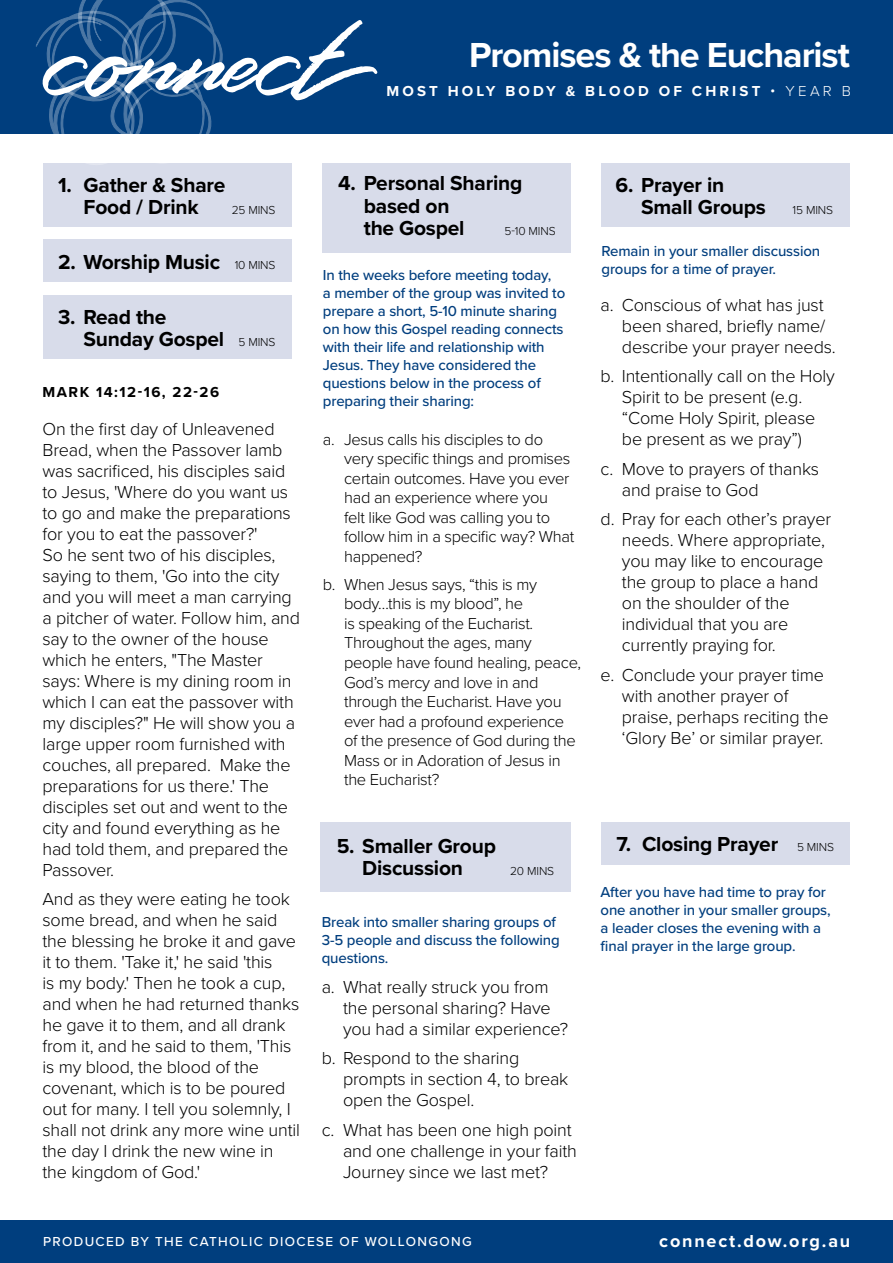
<style>
.page{position:relative;width:893px;height:1263px;background:#fff}
.page>*{position:absolute;margin:0;border:0;box-sizing:border-box;transform-origin:0 0}
.t1{font:700 36px "Proxima Nova";letter-spacing:-.03em;color:#fff}
.t2{font:700 21px/22.5px "Proxima Nova";letter-spacing:-.01em;color:#000}
.t3{font:300 18px/21px "Proxima Nova";letter-spacing:-.01em;color:#000}
.t4{font:700 18px "Proxima Nova";letter-spacing:.1em;color:#fff}
.t5{font:300 16.5px/19.5px "Proxima Nova";letter-spacing:-.02em;color:#000}
.t6{font:500 15px/18px "Proxima Nova";letter-spacing:-.01em;color:#003e7e}
.t7{font:700 15px "Proxima Nova";letter-spacing:.21em;color:#fff}
.t8{font:700 15px "Proxima Nova";letter-spacing:.1em;color:#000}
.t9{font:500 13.5px "Proxima Nova";letter-spacing:.1em;color:#fff}
.t10{font:300 12px "Proxima Nova";letter-spacing:-.01em;color:#000}
.s1{font-weight:300}
.s2{font-weight:300;font-size:12px}
</style>
<div class="page">
<div style="left:0;top:0;width:893px;height:134px;background:#003e7e"></div>
<div style="left:0;top:1220px;width:893px;height:43px;background:#003e7e"></div>
<div style="left:322px;top:163px;width:249px;height:89px;background:#d8dcea"></div>
<div style="left:43px;top:163px;width:249px;height:64px;background:#d8dcea"></div>
<div style="left:43px;top:295px;width:249px;height:64px;background:#d8dcea"></div>
<div style="left:43px;top:240px;width:249px;height:42px;background:#d8dcea"></div>
<div style="left:601px;top:822px;width:249px;height:43px;background:#d8dcea"></div>
<div style="left:601px;top:163px;width:248px;height:63px;background:#d8dcea"></div>
<div style="left:320px;top:822px;width:251px;height:69px;background:#d8dcea"></div>
<svg style="left:36px;top:0;width:341px;height:165px"></svg>
<h1 class="t1" style="left:469px;top:28px;width:382px">Promises &amp; the Eucharist</h1>
<p class="t7" style="left:386px;top:80px;width:466px">MOST HOLY BODY &amp; BLOOD OF CHRIST <span class="s1">• YEAR B</span></p>
<p class="t2" style="left:58px;top:173px;width:169px;text-align:center">1. Gather &amp; Share<br>Food / Drink</p>
<p class="t10" style="left:232px;top:202px;width:45px">25 MINS</p>
<p class="t2" style="left:58px;top:250px;width:219px">2. Worship Music <span class="s2">10 MINS</span></p>
<p class="t2" style="left:84px;top:305px;width:193px;text-indent:-26px">3. Read the<br>Sunday Gospel <span class="s2">5 MINS</span></p>
<p class="t8" style="left:43px;top:380px;width:178px">MARK 14:12-16, 22-26</p>
<p class="t3" style="left:43px;top:417px;width:259px">On the first day of Unleavened<br>Bread, when the Passover lamb was sacrificed, his disciples said to Jesus, 'Where do you want us to go and make the preparations for you to eat the passover?'<br>So he sent two of his disciples, saying to them, 'Go into the city and you will meet a man carrying a pitcher of water. Follow him, and say to the owner of the house which he enters, "The Master says: Where is my dining room in which I can eat the passover with my disciples?" He will show you a large upper room furnished with couches, all prepared. Make the preparations for us there.' The disciples set out and went to the city and found everything as he had told them, and prepared the<br>Passover.</p>
<p class="t3" style="left:43px;top:888px;width:259px">And as they were eating he took some bread, and when he said the blessing he broke it and gave it to them. 'Take it,' he said 'this<br>is my body.' Then he took a cup, and when he had returned thanks he gave it to them, and all drank from it, and he said to them, 'This is my blood, the blood of the covenant, which is to be poured out for many. I tell you solemnly, I shall not drink any more wine until the day I drink the new wine in the kingdom of God.'</p>
<p class="t2" style="left:364px;top:172px;width:160px;text-indent:-26px">4. Personal Sharing based on<br>the Gospel</p>
<p class="t10" style="left:504px;top:223px;width:53px">5-10 MINS</p>
<p class="t6" style="left:323px;top:266px;width:244px">In the weeks before meeting today,<br>a member of the group was invited to prepare a short, 5-10 minute sharing on how this Gospel reading connects with their life and relationship with Jesus. They have considered the questions below in the process of preparing their sharing:</p>
<p class="t5" style="left:344px;top:429px;width:232px;text-indent:-21px">a. Jesus calls his disciples to do very specific things and promises certain outcomes. Have you ever had an experience where you<br>felt like God was calling you to follow him in a specific way? What happened?</p>
<p class="t5" style="left:344px;top:574px;width:239px;text-indent:-21px">b. When Jesus says, “this is my body…this is my blood”, he<br>is speaking of the Eucharist.<br>Throughout the ages, many people have found healing, peace,<br>God’s mercy and love in and through the Eucharist. Have you ever had a profound experience of the presence of God during the<br>Mass or in Adoration of Jesus in the Eucharist?</p>
<p class="t2" style="left:641px;top:173px;width:126px;text-indent:-26px">6. Prayer in<br>Small Groups</p>
<p class="t10" style="left:793px;top:202px;width:42px">15 MINS</p>
<p class="t6" style="left:601px;top:241px;width:220px">Remain in your smaller discussion groups for a time of prayer.</p>
<p class="t3" style="left:622px;top:293px;width:215px;text-indent:-21px">a. Conscious of what has just been shared, briefly name/ describe your prayer needs.</p>
<p class="t3" style="left:622px;top:365px;width:214px;text-indent:-21px">b. Intentionally call on the Holy<br>Spirit to be present (e.g. “Come Holy Spirit, please be present as we pray”)</p>
<p class="t3" style="left:622px;top:457px;width:199px;text-indent:-21px">c. Move to prayers of thanks and praise to God</p>
<p class="t3" style="left:622px;top:508px;width:211px;text-indent:-21px">d. Pray for each other’s prayer needs. Where appropriate, you may like to encourage the group to place a hand on the shoulder of the individual that you are currently praying for.</p>
<p class="t3" style="left:622px;top:663px;width:208px;text-indent:-21px">e. Conclude your prayer time with another prayer of praise, perhaps reciting the ‘Glory Be’ or similar prayer.</p>
<p class="t2" style="left:337px;top:834px;width:161px;text-align:center">5. Smaller Group<br>Discussion</p>
<p class="t10" style="left:510px;top:862px;width:46px">20 MINS</p>
<p class="t6" style="left:322px;top:912px;width:239px">Break into smaller sharing groups of<br>3-5 people and discuss the following questions.</p>
<p class="t3" style="left:343px;top:975px;width:227px;text-indent:-21px">a. What really struck you from the personal sharing? Have you had a similar experience?</p>
<p class="t3" style="left:343px;top:1047px;width:227px;text-indent:-21px">b. Respond to the sharing prompts in section 4, to break open the Gospel.</p>
<p class="t3" style="left:343px;top:1118px;width:235px;text-indent:-21px">c. What has been one high point and one challenge in your faith<br>Journey since we last met?</p>
<p class="t2" style="left:616px;top:833px;width:219px">7. Closing Prayer <span class="s2">5 MINS</span></p>
<p class="t6" style="left:601px;top:882px;width:232px">After you have had time to pray for one another in your smaller groups, a leader closes the evening with a final prayer in the large group.</p>
<p class="t9" style="left:43px;top:1232px;width:430px">PRODUCED BY THE CATHOLIC DIOCESE OF WOLLONGONG</p>
<p class="t4" style="left:659px;top:1227px;width:193px">connect.dow.org.au</p>
</div>
